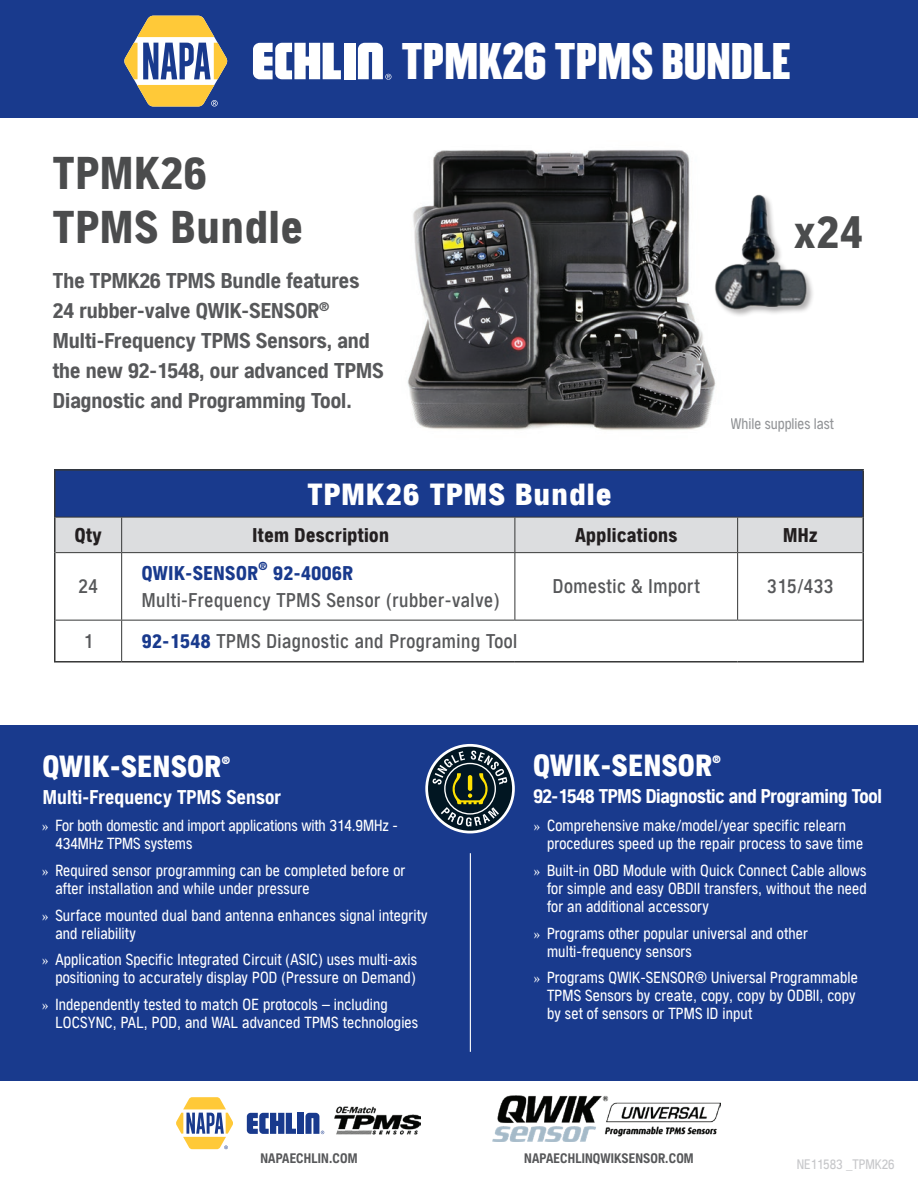
<style>
.page{position:relative;width:918px;height:1188px;background:#fff}
.page>*{position:absolute;margin:0;border:0;box-sizing:border-box;transform-origin:0 0}
.t1{font:800 condensed 45px/54px "NAPASANS";letter-spacing:.025em;color:#4b4c4d}
.t2{font:45px "Champion HTF Welterweight";color:#fff}
.t3{font:900 condensed 30px "NAPASANS";letter-spacing:.025em;color:#fff}
.t4{font:900 condensed 30px "NAPASANS";letter-spacing:.025em;color:#fff;scale:1.05 1}
.t5{font:700 condensed 21px/30px "NAPASANS";color:#57585a;scale:1.05 1}
.t6{font:500 condensed 19.5px "NAPASANS";letter-spacing:.03em;color:#57585a}
.t7{font:700 condensed 19.5px "NAPASANS";letter-spacing:-.015em;color:#fff}
.t8{font:800 condensed 19.5px "NAPASANS";letter-spacing:.02em;color:#231f20}
.t9{font:700 condensed 19.5px "NAPASANS";letter-spacing:.01em;color:#fff}
.t10{font:800 condensed 19.5px "NAPASANS";letter-spacing:.03em;color:#193a8d}
.t11{font:condensed 15.75px/18px "NAPASANS";letter-spacing:.01em;color:#fff}
.t12{font:condensed 15px "NAPASANS";color:#939598}
.t13{font:700 condensed 13.5px "NAPASANS";letter-spacing:.01em;color:#57585a}
.t14{font:condensed 13.5px "NAPASANS";color:#a8a9ad}
.t15{font:800 condensed 11.4px "NAPASANS";color:#193a8d}
.t16{font:900 condensed 10.5px "NAPASANS";color:#fff}
.s1{font-weight:800;color:#193a8d}
.s2{font-family:"Minion Pro";font-stretch:normal}
</style>
<div class="page">
<div style="left:55px;top:470px;width:808px;height:47px;background:#193a8d"></div>
<div style="left:55px;top:517px;width:67px;height:36px;background:#dcdddf"></div>
<div style="left:122px;top:517px;width:393px;height:36px;background:#dcdddf"></div>
<div style="left:515px;top:517px;width:223px;height:36px;background:#dcdddf"></div>
<div style="left:738px;top:517px;width:125px;height:36px;background:#dcdddf"></div>
<hr style="left:54px;top:469px;width:68px;height:2px;background:#363737">
<hr style="left:54px;top:471px;width:2px;height:46px;background:#363737">
<hr style="left:122px;top:469px;width:393px;height:2px;background:#363737">
<hr style="left:515px;top:469px;width:223px;height:2px;background:#363737">
<hr style="left:738px;top:469px;width:126px;height:2px;background:#363737">
<hr style="left:862px;top:471px;width:2px;height:46px;background:#363737">
<hr style="left:54px;top:517px;width:2px;height:36px;background:#363737">
<hr style="left:862px;top:517px;width:2px;height:36px;background:#363737">
<hr style="left:54px;top:553px;width:2px;height:67px;background:#363737">
<hr style="left:862px;top:553px;width:2px;height:67px;background:#363737">
<hr style="left:54px;top:620px;width:2px;height:41px;background:#363737">
<hr style="left:862px;top:620px;width:2px;height:41px;background:#363737">
<hr style="left:54px;top:661px;width:68px;height:2px;background:#363737">
<hr style="left:122px;top:661px;width:393px;height:2px;background:#363737">
<hr style="left:515px;top:661px;width:223px;height:2px;background:#363737">
<hr style="left:738px;top:661px;width:126px;height:2px;background:#363737">
<hr style="left:56px;top:517px;width:66px;height:1px;background:#363737">
<hr style="left:122px;top:517px;width:393px;height:1px;background:#363737">
<hr style="left:121px;top:517px;width:1px;height:35px;background:#363737">
<hr style="left:515px;top:517px;width:223px;height:1px;background:#363737">
<hr style="left:515px;top:517px;width:1px;height:35px;background:#363737">
<hr style="left:738px;top:517px;width:125px;height:1px;background:#363737">
<hr style="left:737px;top:517px;width:1px;height:35px;background:#363737">
<hr style="left:56px;top:552px;width:66px;height:1px;background:#363737">
<hr style="left:122px;top:552px;width:393px;height:1px;background:#363737">
<hr style="left:121px;top:553px;width:1px;height:67px;background:#363737">
<hr style="left:515px;top:552px;width:223px;height:1px;background:#363737">
<hr style="left:515px;top:553px;width:1px;height:67px;background:#363737">
<hr style="left:738px;top:552px;width:125px;height:1px;background:#363737">
<hr style="left:737px;top:553px;width:1px;height:67px;background:#363737">
<hr style="left:56px;top:620px;width:66px;height:1px;background:#363737">
<hr style="left:122px;top:620px;width:393px;height:1px;background:#363737">
<hr style="left:121px;top:621px;width:1px;height:40px;background:#363737">
<hr style="left:515px;top:620px;width:223px;height:1px;background:#363737">
<hr style="left:738px;top:620px;width:125px;height:1px;background:#363737">
<div style="left:0;top:725px;width:918px;height:356px;background:#193a8d"></div>
<svg style="left:425px;top:744px;width:90px;height:89px"></svg>
<hr style="left:468px;top:775px;width:4px;height:16px;background:#ffe101;border-radius:2px">
<hr style="left:470px;top:853px;width:1px;height:199px;background:#fff">
<div style="left:0;top:0;width:918px;height:117px;background:#193a8d"></div>
<img style="left:492px;top:1096px;width:228px;height:46px">
<img style="left:334px;top:1106px;width:86px;height:29px">
<svg style="left:247px;top:1113px;width:49px;height:21px"></svg>
<div style="left:298px;top:1113px;width:6px;height:21px;background:#193a8d"></div>
<svg style="left:305px;top:1113px;width:19px;height:21px"></svg>
<svg style="left:176px;top:1097px;width:57px;height:52px"></svg>
<svg style="left:253px;top:43px;width:88px;height:36px"></svg>
<div style="left:344px;top:43px;width:11px;height:36px;background:#fff"></div>
<svg style="left:358px;top:43px;width:33px;height:37px"></svg>
<svg style="left:124px;top:16px;width:103px;height:90px"></svg>
<img style="left:407px;top:150px;width:309px;height:281px">
<img style="left:700px;top:185px;width:113px;height:132px">
<h1 class="t2" style="left:402px;top:31px;width:391px">TPMK26 TPMS BUNDLE</h1>
<h1 class="t1" style="left:53px;top:146px;width:251px">TPMK26<br>TPMS Bundle</h1>
<h3 class="t5" style="left:53px;top:266px;width:316px">The TPMK26 TPMS Bundle features 24 rubber-valve QWIK-SENSOR<sup>® </sup>Multi-Frequency TPMS Sensors, and the new 92-1548, our advanced TPMS Diagnostic and Programming Tool.</h3>
<h1 class="t1" style="left:794px;top:205px;width:70px">x24</h1>
<p class="t12" style="left:731px;top:415px;width:105px">While supplies last</p>
<h2 class="t4" style="left:307px;top:477px;width:291px">TPMK26 TPMS Bundle</h2>
<p class="t8" style="left:75px;top:524px;width:29px">Qty</p>
<p class="t8" style="left:253px;top:524px;width:138px">Item Description</p>
<p class="t8" style="left:575px;top:524px;width:104px">Applications</p>
<p class="t8" style="left:783px;top:524px;width:36px">MHz</p>
<p class="t6" style="left:79px;top:575px;width:21px">24</p>
<p class="t10" style="left:142px;top:562px;width:117px">QWIK-SENSOR</p>
<p class="t15" style="left:258px;top:560px;width:11px">®</p>
<p class="t10" style="left:273px;top:562px;width:81px">92-4006R</p>
<p class="t6" style="left:142px;top:589px;width:359px">Multi-Frequency TPMS Sensor (rubber-valve)</p>
<p class="t6" style="left:553px;top:575px;width:148px">Domestic &amp; Import</p>
<p class="t6" style="left:767px;top:575px;width:67px">315/433</p>
<p class="t6" style="left:84px;top:630px;width:11px">1</p>
<p class="t6" style="left:142px;top:630px;width:377px"><span class="s1">92-1548</span> TPMS Diagnostic and Programing Tool</p>
<h2 class="t3" style="left:43px;top:749px;width:180px">QWIK-SENSOR</h2>
<p class="t16" style="left:222px;top:754px;width:10px">®</p>
<p class="t9" style="left:43px;top:786px;width:240px">Multi-Frequency TPMS Sensor</p>
<p class="t11" style="left:55px;top:817px;width:344px;text-indent:-13px"><span class="s2">»</span> For both domestic and import applications with 314.9MHz -<br>434MHz TPMS systems</p>
<p class="t11" style="left:55px;top:861px;width:351px;text-indent:-13px"><span class="s2">»</span> Required sensor programming can be completed before or after installation and while under pressure</p>
<p class="t11" style="left:55px;top:906px;width:374px;text-indent:-13px"><span class="s2">»</span> Surface mounted dual band antenna enhances signal integrity and reliability</p>
<p class="t11" style="left:42px;top:951px;width:377px;text-align:right"><span class="s2">»</span> Application Specific Integrated Circuit (ASIC) uses multi-axis positioning to accurately display POD (Pressure on Demand)</p>
<p class="t11" style="left:55px;top:995px;width:364px;text-indent:-13px"><span class="s2">»</span> Independently tested to match OE protocols – including<br>LOCSYNC, PAL, POD, and WAL advanced TPMS technologies</p>
<h2 class="t3" style="left:534px;top:748px;width:180px">QWIK-SENSOR</h2>
<p class="t16" style="left:713px;top:753px;width:10px">®</p>
<p class="t7" style="left:534px;top:785px;width:350px">92-1548 TPMS Diagnostic and Programing Tool</p>
<p class="t11" style="left:547px;top:817px;width:318px;text-indent:-13px"><span class="s2">»</span> Comprehensive make/model/year specific relearn procedures speed up the repair process to save time</p>
<p class="t11" style="left:547px;top:861px;width:321px;text-align:justify;text-indent:-13px"><span class="s2">»</span> Built-in OBD Module with Quick Connect Cable allows for simple and easy OBDII transfers, without the need for an additional accessory</p>
<p class="t11" style="left:547px;top:924px;width:262px;text-indent:-13px"><span class="s2">»</span> Programs other popular universal and other multi-frequency sensors</p>
<p class="t11" style="left:547px;top:969px;width:312px;text-indent:-13px"><span class="s2">»</span> Programs QWIK-SENSOR® Universal Programmable<br>TPMS Sensors by create, copy, copy by ODBII, copy by set of sensors or TPMS ID input</p>
<p class="t13" style="left:260px;top:1150px;width:99px">NAPAECHLIN.COM</p>
<p class="t13" style="left:524px;top:1150px;width:171px">NAPAECHLINQWIKSENSOR.COM</p>
<p class="t14" style="left:796px;top:1157px;width:100px">NE11583 _TPMK26</p>
</div>
